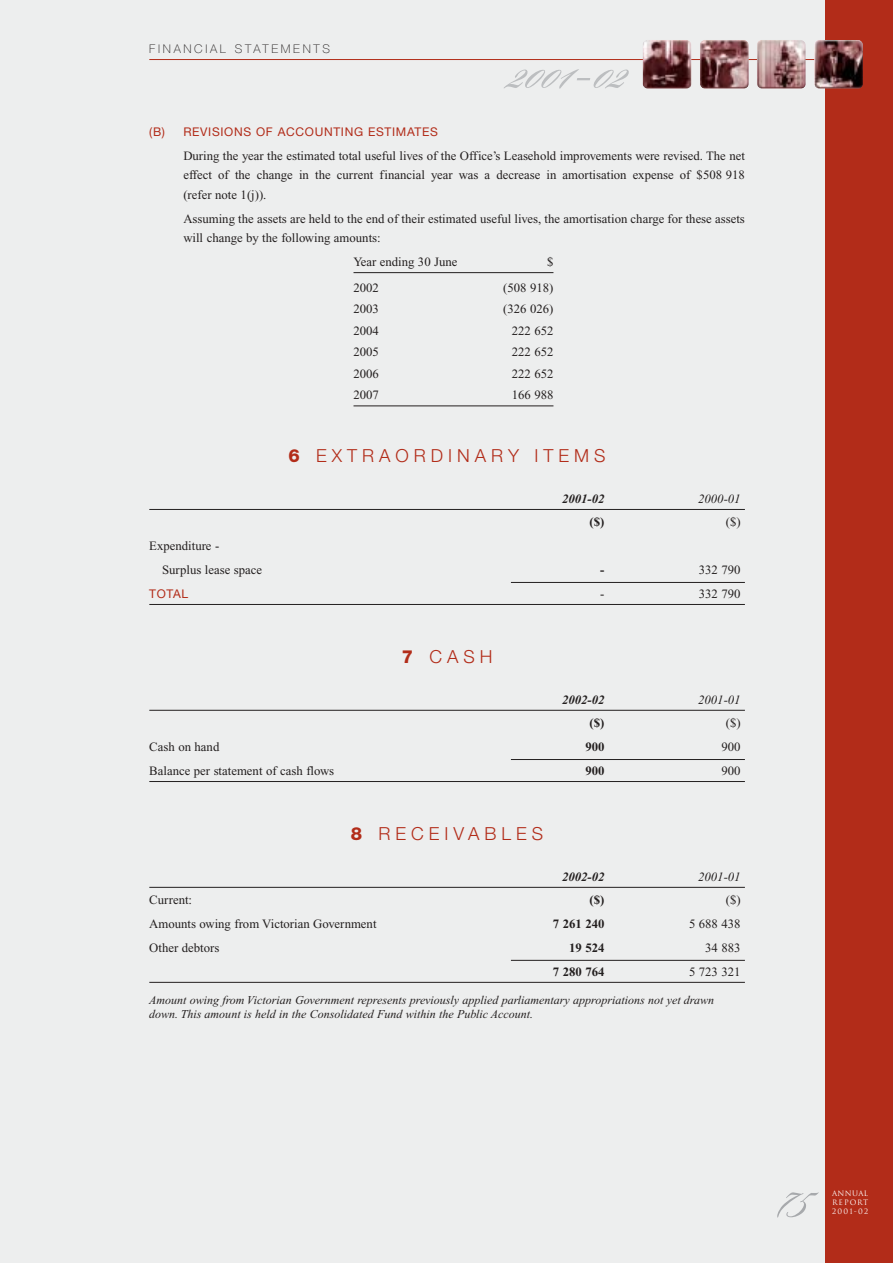
<style>
.page{position:relative;width:893px;height:1263px;background:#fff}
.page>*{position:absolute;margin:0;border:0;box-sizing:border-box;transform-origin:0 0}
.t1{font:60px "Sloop Script One";letter-spacing:.015em;color:#bcbec0}
.t2{font:57px "Sloop Script One";color:#a7a9ac}
.t3{font:300 18px "Helvetica Neue";letter-spacing:.28em;color:#b22c19}
.t4{font:12.75px/19.5px "Times";color:#231f1f}
.t5{font:700 12.75px "Times";color:#231f1f}
.t6{font:italic 700 12.75px "Times";color:#231f1f}
.t7{font:italic 12.75px "Times";color:#231f1f}
.t8{font:italic 12px/14.4px "Times";color:#231f1f}
.t9{font:12px "Helvetica Neue";letter-spacing:.055em;color:#b22c19}
.t10{font:100 12px "Helvetica Neue";letter-spacing:.22em;color:#231f1f}
.t11{font:7.35px/8.7px "Trajan";letter-spacing:.065em;color:#fff}
.t12{font:7.35px "Trajan";letter-spacing:.12em;color:#fff}
.s1{font-family:"Helvetica Neue";font-weight:100;font-style:italic}
.s2{font-weight:800}
</style>
<div class="page">
<div style="left:0;top:0;width:892px;height:1263px;background:#edeeee"></div>
<hr style="left:149px;top:59px;width:678px;height:1px;background:#b22c19">
<div style="left:825px;top:0;width:67px;height:1263px;background:#b22c19"></div>
<img style="left:642px;top:40px;width:220px;height:49px">
<hr style="left:353px;top:272px;width:200px;height:1px;background:#231f1f">
<hr style="left:353px;top:406px;width:200px;height:1px;background:#231f1f">
<hr style="left:149px;top:509px;width:596px;height:1px;background:#231f1f">
<hr style="left:511px;top:582px;width:234px;height:1px;background:#231f1f">
<hr style="left:149px;top:604px;width:596px;height:1px;background:#231f1f">
<hr style="left:149px;top:710px;width:596px;height:1px;background:#231f1f">
<hr style="left:511px;top:759px;width:234px;height:1px;background:#231f1f">
<hr style="left:149px;top:781px;width:596px;height:1px;background:#231f1f">
<hr style="left:149px;top:887px;width:596px;height:1px;background:#231f1f">
<hr style="left:511px;top:960px;width:234px;height:1px;background:#231f1f">
<hr style="left:149px;top:982px;width:596px;height:1px;background:#231f1f">
<p class="t10" style="left:149px;top:45px;width:182px">FINANCIAL STATEMENTS</p>
<h1 class="t1" style="left:511px;top:32px;width:118px">2001<span class="s1">-</span>02</h1>
<p class="t9" style="left:149px;top:128px;width:290px">(B) REVISIONS OF ACCOUNTING ESTIMATES</p>
<p class="t4" style="left:183px;top:147px;width:563px;text-align:justify">During the year the estimated total useful lives of the Office’s Leasehold improvements were revised. The net effect of the change in the current financial year was a decrease in amortisation expense of $508 918 (refer note 1(j)).</p>
<p class="t4" style="left:183px;top:210px;width:563px">Assuming the assets are held to the end of their estimated useful lives, the amortisation charge for these assets will change by the following amounts:</p>
<p class="t4" style="left:353px;top:253px;width:106px">Year ending 30 June</p>
<p class="t4" style="left:547px;top:253px;width:8px">$</p>
<p class="t4" style="left:353px;top:279px;width:27px">2002</p>
<p class="t4" style="left:503px;top:279px;width:52px">(508 918)</p>
<p class="t4" style="left:353px;top:300px;width:27px">2003</p>
<p class="t4" style="left:503px;top:300px;width:52px">(326 026)</p>
<p class="t4" style="left:353px;top:322px;width:27px">2004</p>
<p class="t4" style="left:511px;top:322px;width:43px">222 652</p>
<p class="t4" style="left:353px;top:343px;width:27px">2005</p>
<p class="t4" style="left:511px;top:343px;width:43px">222 652</p>
<p class="t4" style="left:353px;top:365px;width:27px">2006</p>
<p class="t4" style="left:511px;top:365px;width:43px">222 652</p>
<p class="t4" style="left:353px;top:386px;width:27px">2007</p>
<p class="t4" style="left:511px;top:386px;width:43px">166 988</p>
<p class="t4" style="left:162px;top:535px;width:102px;line-height:23.7px;text-indent:-13px">Expenditure -<br>Surplus lease space</p>
<h3 class="t3" style="left:288px;top:449px;width:318px"><span class="s2">6</span> EXTRAORDINARY ITEMS</h3>
<p class="t6" style="left:562px;top:494px;width:44px">2001-02</p>
<p class="t7" style="left:698px;top:494px;width:44px">2000-01</p>
<p class="t5" style="left:589px;top:518px;width:16px">($)</p>
<p class="t4" style="left:725px;top:514px;width:16px">($)</p>
<p class="t5" style="left:600px;top:565px;width:6px">-</p>
<p class="t4" style="left:698px;top:561px;width:43px">332 790</p>
<p class="t9" style="left:149px;top:589px;width:40px">TOTAL</p>
<p class="t4" style="left:600px;top:585px;width:6px">-</p>
<p class="t4" style="left:699px;top:585px;width:43px">332 790</p>
<h3 class="t3" style="left:402px;top:650px;width:92px"><span class="s2">7</span> CASH</h3>
<p class="t6" style="left:562px;top:695px;width:44px">2002-02</p>
<p class="t7" style="left:698px;top:695px;width:44px">2001-01</p>
<p class="t5" style="left:589px;top:719px;width:16px">($)</p>
<p class="t4" style="left:725px;top:714px;width:16px">($)</p>
<p class="t4" style="left:149px;top:738px;width:72px">Cash on hand</p>
<p class="t5" style="left:585px;top:742px;width:21px">900</p>
<p class="t4" style="left:721px;top:738px;width:21px">900</p>
<p class="t4" style="left:149px;top:762px;width:186px">Balance per statement of cash flows</p>
<p class="t5" style="left:585px;top:766px;width:21px">900</p>
<p class="t4" style="left:721px;top:762px;width:21px">900</p>
<h3 class="t3" style="left:351px;top:827px;width:194px"><span class="s2">8</span> RECEIVABLES</h3>
<p class="t6" style="left:562px;top:872px;width:44px">2002-02</p>
<p class="t7" style="left:698px;top:872px;width:44px">2001-01</p>
<p class="t4" style="left:149px;top:892px;width:44px">Current:</p>
<p class="t5" style="left:589px;top:896px;width:16px">($)</p>
<p class="t4" style="left:725px;top:892px;width:16px">($)</p>
<p class="t4" style="left:149px;top:915px;width:229px">Amounts owing from Victorian Government</p>
<p class="t5" style="left:553px;top:919px;width:53px">7 261 240</p>
<p class="t4" style="left:689px;top:915px;width:53px">5 688 438</p>
<p class="t4" style="left:149px;top:939px;width:72px">Other debtors</p>
<p class="t5" style="left:569px;top:943px;width:37px">19 524</p>
<p class="t4" style="left:705px;top:939px;width:37px">34 883</p>
<p class="t5" style="left:553px;top:967px;width:53px">7 280 764</p>
<p class="t4" style="left:689px;top:963px;width:53px">5 723 321</p>
<p class="t8" style="left:149px;top:994px;width:566px">Amount owing from Victorian Government represents previously applied parliamentary appropriations not yet drawn down. This amount is held in the Consolidated Fund within the Public Account.</p>
<h2 class="t2" style="left:783px;top:1156px;width:30px">75</h2>
<p class="t11" style="left:832px;top:1190px;width:38px">ANNUAL<br>REPORT</p>
<p class="t12" style="left:832px;top:1207px;width:38px">2001-02</p>
</div>
